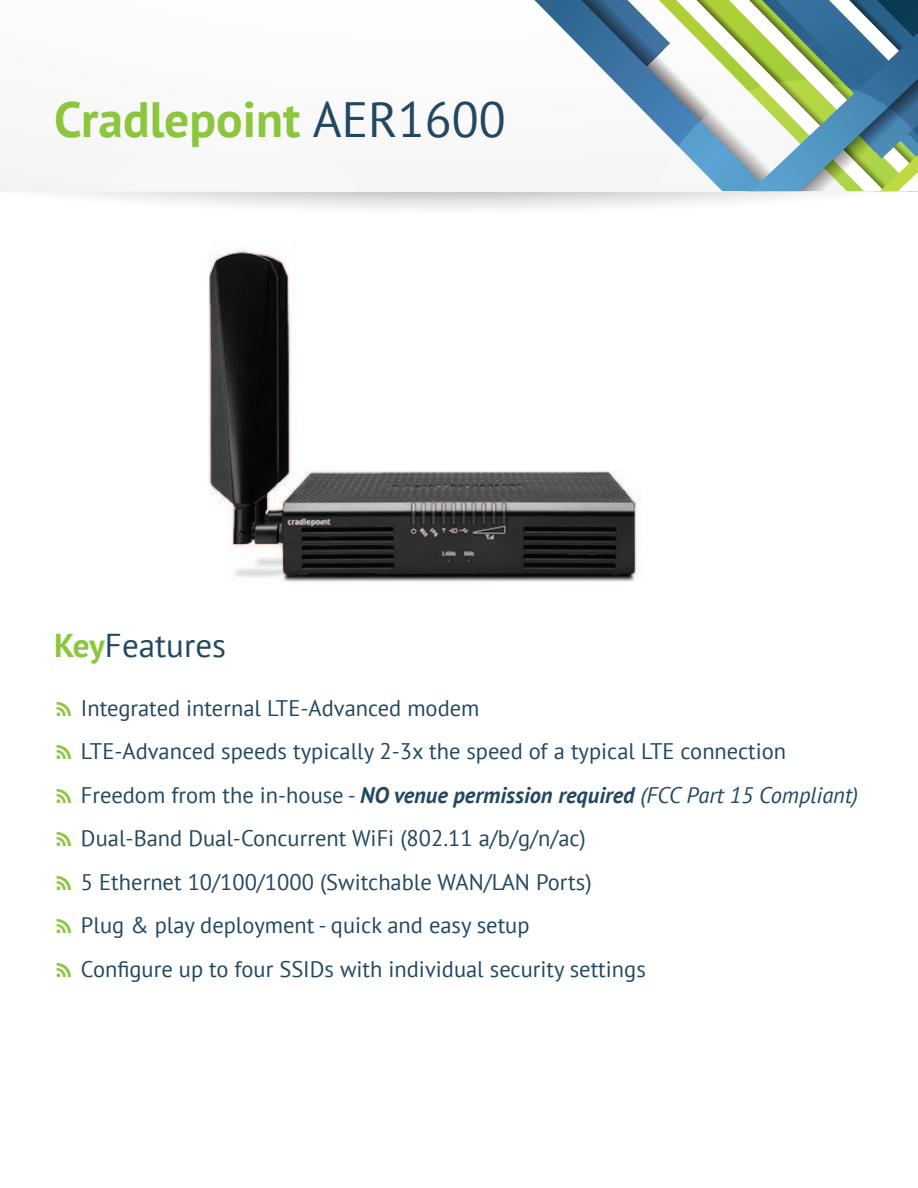
<style>
.page{position:relative;width:918px;height:1188px;background:#fff}
.page>*{position:absolute;margin:0;border:0;box-sizing:border-box;transform-origin:0 0}
.t1{font:700 49.5px "PT Sans";color:#8bc63e}
.t2{font:33px "PT Sans";color:#224861}
.t3{font:22.5px/43.5px "PT Sans";color:#224861}
.s1{font-weight:400;color:#224861}
.s2{font-weight:700;color:#8bc63e}
.s3{font-family:"Modern Pictograms";font-size:25.5px;color:#8bc63e}
.s4{font-weight:700;font-style:italic}
.s5{font-style:italic}
</style>
<div class="page">
<svg style="left:0;top:191px;width:918px;height:18px"></svg>
<div style="left:0;top:0;width:918px;height:191px;background:#fafafa"></div>
<svg style="left:534px;top:0;width:384px;height:191px"></svg>
<img style="left:208px;top:248px;width:434px;height:335px">
<h1 class="t1" style="left:54px;top:87px;width:453px">Cradlepoint <span class="s1">AER1600</span></h1>
<h2 class="t2" style="left:54px;top:624px;width:173px"><span class="s2">Key</span>Features</h2>
<p class="t3" style="left:54px;top:685px;width:806px"><span class="s3">^</span> Integrated internal LTE-Advanced modem<br><span class="s3">^</span> LTE-Advanced speeds typically 2-3x the speed of a typical LTE connection<br><span class="s3">^</span> Freedom from the in-house - <span class="s4">NO venue permission required</span> <span class="s5">(FCC Part 15 Compliant) </span><span class="s3">^</span> Dual-Band Dual-Concurrent WiFi (802.11 a/b/g/n/ac)<br><span class="s3">^</span> 5 Ethernet 10/100/1000 (Switchable WAN/LAN Ports)<br><span class="s3">^</span> Plug &amp; play deployment - quick and easy setup<br><span class="s3">^</span> Configure up to four SSIDs with individual security settings</p>
</div>
